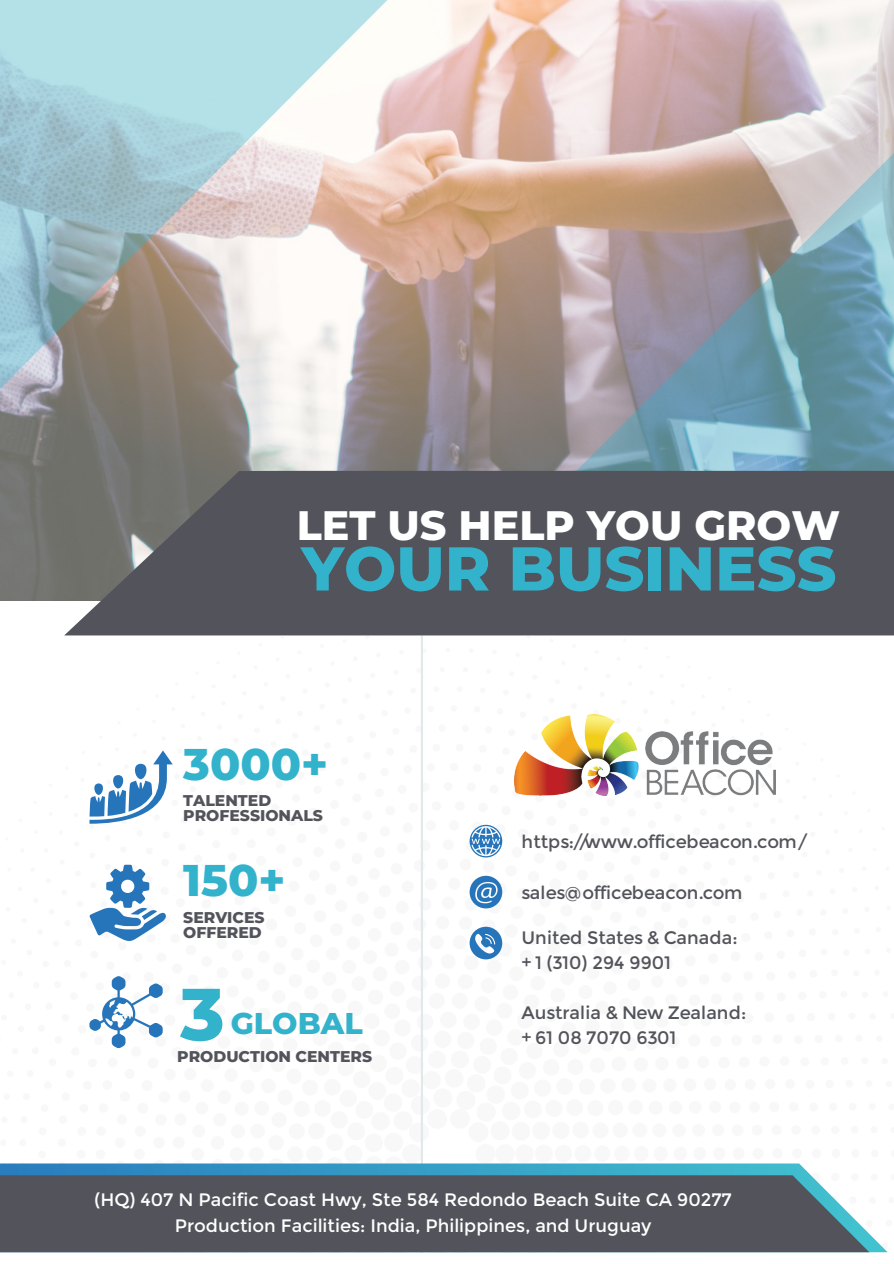
<style>
.page{position:relative;width:894px;height:1264px;background:#fff}
.page>*{position:absolute;margin:0;border:0;box-sizing:border-box;transform-origin:0 0}
.t1{font:800 73.5px "Montserrat";color:#33b2cc}
.t2{font:800 61.65px "Montserrat";color:#33b2cc}
.t3{font:800 44.4px "Montserrat";color:#33b2cc}
.t4{font:800 41.1px "Montserrat";color:#fff}
.t5{font:800 30px "Montserrat";color:#33b2cc}
.t6{font:18px/26.7px "Montserrat";color:#fff;text-align:center}
.t7{font:18px/24.8px "Montserrat";letter-spacing:-.005em;color:#53545b}
.t8{font:18px "Montserrat";letter-spacing:-.025em;color:#53545b}
.t9{font:800 15.6px/15.3px "Montserrat";color:#53545b}
</style>
<div class="page">
<img style="left:0;top:0;width:893px;height:600px">
<hr style="left:420px;top:598px;width:3px;height:654px;background:#e3e8eb">
<svg style="left:0;top:0;width:399px;height:389px"></svg>
<svg style="left:448px;top:152px;width:445px;height:319px"></svg>
<svg style="left:0;top:1163px;width:887px;height:89px"></svg>
<div style="left:0;top:1175px;width:869px;height:77px;background:#53545b"></div>
<svg style="left:64px;top:471px;width:829px;height:164px;fill:#53545b"></svg>
<img style="left:514px;top:714px;width:261px;height:81px">
<svg style="left:89px;top:750px;width:84px;height:73px"></svg>
<svg style="left:89px;top:864px;width:77px;height:77px"></svg>
<svg style="left:469px;top:824px;width:33px;height:33px"></svg>
<svg style="left:469px;top:875px;width:33px;height:33px"></svg>
<svg style="left:469px;top:926px;width:33px;height:33px"></svg>
<svg style="left:89px;top:976px;width:74px;height:72px"></svg>
<h3 class="t4" style="left:296px;top:495px;width:544px">LET US HELP YOU GROW</h3>
<h2 class="t2" style="left:301px;top:523px;width:536px">YOUR BUSINESS</h2>
<h3 class="t3" style="left:183px;top:731px;width:146px">3000+</h3>
<p class="t9" style="left:183px;top:792px;width:141px">TALENTED<br>PROFESSIONALS</p>
<h3 class="t3" style="left:183px;top:848px;width:104px">150+</h3>
<p class="t9" style="left:183px;top:908px;width:83px">SERVICES<br>OFFERED</p>
<h1 class="t1" style="left:180px;top:960px;width:46px">3</h1>
<h3 class="t5" style="left:231px;top:1001px;width:133px">GLOBAL</h3>
<p class="t9" style="left:177px;top:1048px;width:196px">PRODUCTION CENTERS</p>
<p class="t7" style="left:521px;top:829px;width:288px">https://www.officebeacon.com/</p>
<p class="t8" style="left:521px;top:882px;width:222px">sales@officebeacon.com</p>
<p class="t7" style="left:521px;top:926px;width:218px">United States &amp; Canada: + 1 (310) 294 9901</p>
<p class="t7" style="left:521px;top:1000px;width:226px">Australia &amp; New Zealand: + 61 08 7070 6301</p>
<p class="t6" style="left:94px;top:1186px;width:638px">(HQ) 407 N Pacific Coast Hwy, Ste 584 Redondo Beach Suite CA 90277<br>Production Facilities: India, Philippines, and Uruguay</p>
</div>
